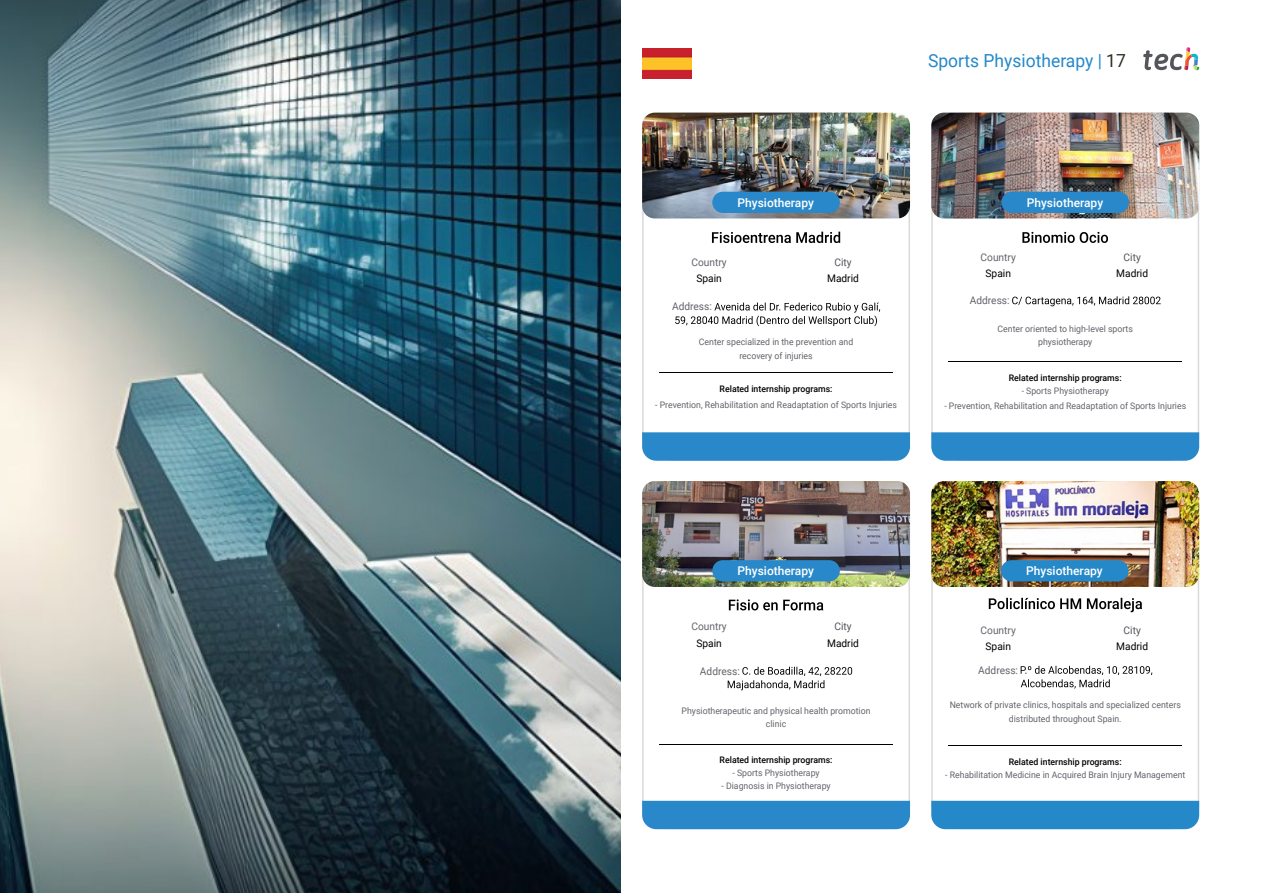
<style>
.page{position:relative;width:1263px;height:893px;background:#fff}
.page>*{position:absolute;margin:0;border:0;box-sizing:border-box;transform-origin:0 0}
.t1{font:18px "Roboto";color:#2488c9}
.t2{font:500 12px "Roboto";color:#fff}
.t3{font:10.5px "Roboto";color:#61646a}
.t4{font:10.5px "Roboto";color:#000}
.t5{font:10.5px "Roboto";color:#52555b}
.t6{font:9px/13.5px "Roboto";color:#61646a;text-align:center}
.t7{font:500 9px "Roboto";color:#000}
.s1{color:#2289cb}
.s2{color:#312e20}
</style>
<div class="page">
<img style="left:0;top:0;width:621px;height:893px">
<svg style="left:1143px;top:47px;width:56px;height:24px"></svg>
<img style="left:642px;top:49px;width:49px;height:30px">
<svg style="left:642px;top:112px;width:269px;height:325px"></svg>
<img style="left:642px;top:113px;width:268px;height:105px">
<div style="left:712px;top:192px;width:128px;height:21px;background:#2988c9;border-radius:11px"></div>
<svg style="left:642px;top:432px;width:268px;height:29px;background:#2f8bca"></svg>
<hr style="left:659px;top:373px;width:234px;height:1px;background:#000">
<svg style="left:712px;top:232px;width:128px;height:11px"></svg>
<svg style="left:675px;top:303px;width:205px;height:23px"></svg>
<svg style="left:931px;top:112px;width:269px;height:337px"></svg>
<img style="left:931px;top:113px;width:268px;height:105px">
<div style="left:1001px;top:192px;width:128px;height:21px;background:#2988c9;border-radius:11px"></div>
<svg style="left:931px;top:432px;width:268px;height:29px;background:#2f8bca"></svg>
<hr style="left:948px;top:361px;width:234px;height:1px;background:#000">
<svg style="left:1022px;top:232px;width:86px;height:11px"></svg>
<svg style="left:1012px;top:296px;width:149px;height:10px"></svg>
<svg style="left:642px;top:587px;width:269px;height:243px"></svg>
<img style="left:642px;top:481px;width:268px;height:106px">
<div style="left:712px;top:560px;width:128px;height:21px;background:#2988c9;border-radius:11px"></div>
<div style="left:642px;top:801px;width:268px;height:28px;background:#2988c9"></div>
<hr style="left:659px;top:744px;width:234px;height:1px;background:#000">
<svg style="left:729px;top:599px;width:94px;height:11px"></svg>
<svg style="left:728px;top:667px;width:124px;height:23px"></svg>
<svg style="left:931px;top:492px;width:269px;height:338px"></svg>
<img style="left:931px;top:481px;width:268px;height:106px">
<div style="left:1001px;top:560px;width:127px;height:21px;background:#2488c9;border-radius:11px"></div>
<div style="left:931px;top:801px;width:268px;height:28px;background:#2488c9"></div>
<hr style="left:948px;top:745px;width:234px;height:1px;background:#000">
<svg style="left:1021px;top:666px;width:131px;height:23px"></svg>
<svg style="left:989px;top:598px;width:153px;height:14px"></svg>
<h1 class="t1" style="left:928px;top:48px;width:199px">Sports Physiotherapy <span class="s1">|</span> <span class="s2">17</span></h1>
<h2 class="t2" style="left:737px;top:194px;width:78px">Physiotherapy</h2>
<h2 class="t2" style="left:1027px;top:194px;width:78px">Physiotherapy</h2>
<p class="t3" style="left:691px;top:255px;width:37px">Country</p>
<p class="t4" style="left:696px;top:271px;width:27px">Spain</p>
<p class="t5" style="left:834px;top:255px;width:19px">City</p>
<p class="t4" style="left:827px;top:271px;width:33px">Madrid</p>
<p class="t3" style="left:980px;top:250px;width:37px">Country</p>
<p class="t4" style="left:985px;top:266px;width:27px">Spain</p>
<p class="t5" style="left:1123px;top:250px;width:19px">City</p>
<p class="t4" style="left:1116px;top:266px;width:33px">Madrid</p>
<p class="t3" style="left:672px;top:299px;width:41px">Address:</p>
<p class="t6" style="left:699px;top:335px;width:156px">Center specialized in the prevention and recovery of injuries</p>
<p class="t7" style="left:720px;top:382px;width:114px">Related internship programs:</p>
<p class="t6" style="left:655px;top:398px;width:243px">- Prevention, Rehabilitation and Readaptation of Sports Injuries</p>
<p class="t3" style="left:970px;top:293px;width:41px">Address:</p>
<p class="t6" style="left:997px;top:322px;width:137px">Center oriented to high-level sports physiotherapy</p>
<p class="t7" style="left:1009px;top:371px;width:114px">Related internship programs:</p>
<p class="t6" style="left:1022px;top:384px;width:89px">- Sports Physiotherapy</p>
<p class="t6" style="left:944px;top:399px;width:243px">- Prevention, Rehabilitation and Readaptation of Sports Injuries</p>
<h2 class="t2" style="left:737px;top:563px;width:78px">Physiotherapy</h2>
<h2 class="t2" style="left:1026px;top:563px;width:78px">Physiotherapy</h2>
<p class="t3" style="left:691px;top:619px;width:37px">Country</p>
<p class="t4" style="left:696px;top:635px;width:27px">Spain</p>
<p class="t5" style="left:834px;top:619px;width:19px">City</p>
<p class="t4" style="left:827px;top:635px;width:33px">Madrid</p>
<p class="t3" style="left:980px;top:622px;width:37px">Country</p>
<p class="t4" style="left:985px;top:639px;width:27px">Spain</p>
<p class="t5" style="left:1123px;top:622px;width:19px">City</p>
<p class="t4" style="left:1116px;top:639px;width:33px">Madrid</p>
<p class="t3" style="left:700px;top:663px;width:41px">Address:</p>
<p class="t6" style="left:682px;top:704px;width:190px">Physiotherapeutic and physical health promotion clinic</p>
<p class="t7" style="left:720px;top:753px;width:114px">Related internship programs:</p>
<p class="t6" style="left:732px;top:765px;width:89px">- Sports Physiotherapy</p>
<p class="t6" style="left:721px;top:779px;width:111px">- Diagnosis in Physiotherapy</p>
<p class="t3" style="left:978px;top:663px;width:41px">Address:</p>
<p class="t6" style="left:950px;top:698px;width:233px">Network of private clinics, hospitals and specialized centers distributed throughout Spain.</p>
<p class="t7" style="left:1009px;top:755px;width:114px">Related internship programs:</p>
<p class="t6" style="left:945px;top:768px;width:242px">- Rehabilitation Medicine in Acquired Brain Injury Management</p>
</div>
